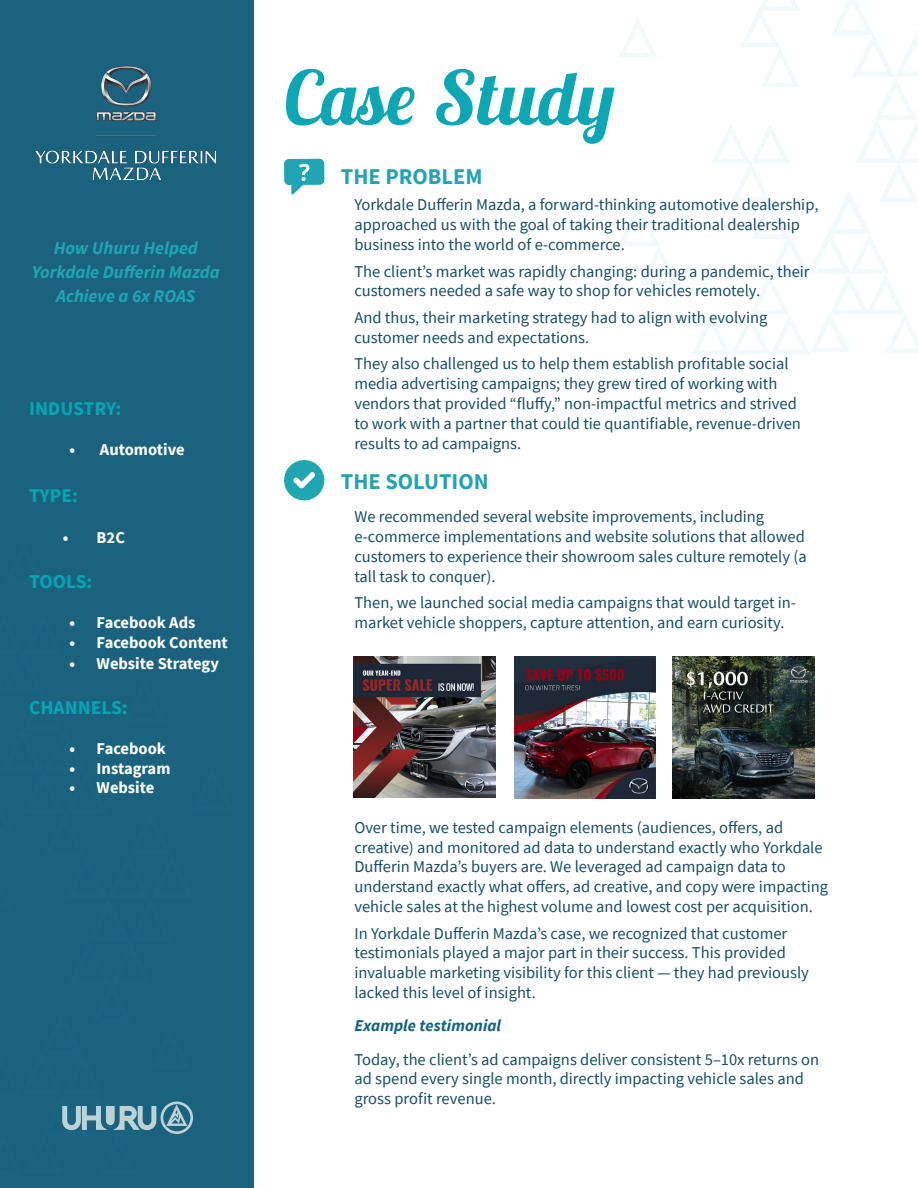
<style>
.page{position:relative;width:918px;height:1188px;background:#fff}
.page>*{position:absolute;margin:0;border:0;box-sizing:border-box;transform-origin:0 0}
.t1{font:75px "Lobster 1.3";letter-spacing:.01em;color:#0da6b5}
.t2{font:700 22.5px "Source Sans Pro";color:#26a2b4}
.t3{font:700 19.5px "Source Sans Pro";color:#03a6b4}
.t4{font:italic 700 18px/24px "Source Sans Pro";color:#1fa5b4;text-align:center}
.t5{font:16.5px/19.8px "Source Sans Pro";color:#174d61}
.t6{font:700 16.5px "Source Sans Pro";color:#fff}
.t7{font:italic 700 16.5px "Source Sans Pro";letter-spacing:.005em;color:#136280}
</style>
<div class="page">
<div style="left:0;top:0;width:254px;height:1188px;background:#1b627f"></div>
<svg style="left:619px;top:19px;width:38px;height:38px"></svg>
<svg style="left:618px;top:204px;width:60px;height:81px"></svg>
<svg style="left:692px;top:0;width:226px;height:354px"></svg>
<svg style="left:284px;top:159px;width:40px;height:36px"></svg>
<div style="left:284px;top:460px;width:40px;height:40px;background:#20a5b3;border-radius:50%"></div>
<svg style="left:293px;top:472px;width:22px;height:16px"></svg>
<svg style="left:62px;top:1101px;width:131px;height:33px"></svg>
<img style="left:36px;top:67px;width:180px;height:113px">
<img style="left:354px;top:656px;width:141px;height:142px">
<img style="left:514px;top:657px;width:142px;height:141px">
<img style="left:673px;top:657px;width:141px;height:141px">
<p class="t4" style="left:32px;top:236px;width:189px">How Uhuru Helped<br>Yorkdale Dufferin Mazda<br>Achieve a 6x ROAS</p>
<p class="t3" style="left:29px;top:396px;width:94px">INDUSTRY:</p>
<p class="t6" style="left:70px;top:438px;width:117px">• Automotive</p>
<p class="t3" style="left:29px;top:482px;width:50px">TYPE:</p>
<p class="t6" style="left:63px;top:526px;width:64px">• B2C</p>
<p class="t3" style="left:29px;top:568px;width:65px">TOOLS:</p>
<p class="t6" style="left:70px;top:611px;width:127px">• Facebook Ads</p>
<p class="t6" style="left:70px;top:631px;width:160px">• Facebook Content</p>
<p class="t6" style="left:70px;top:652px;width:151px">• Website Strategy</p>
<p class="t3" style="left:29px;top:694px;width:100px">CHANNELS:</p>
<p class="t6" style="left:70px;top:737px;width:98px">• Facebook</p>
<p class="t6" style="left:70px;top:757px;width:102px">• Instagram</p>
<p class="t6" style="left:70px;top:777px;width:86px">• Website</p>
<p class="t1" style="left:284px;top:50px;width:333px">Case Study</p>
<p class="t2" style="left:341px;top:161px;width:143px">THE PROBLEM</p>
<p class="t5" style="left:354px;top:195px;width:466px">Yorkdale Dufferin Mazda, a forward-thinking automotive dealership, approached us with the goal of taking their traditional dealership business into the world of e-commerce.</p>
<p class="t5" style="left:354px;top:261px;width:457px">The client’s market was rapidly changing: during a pandemic, their customers needed a safe way to shop for vehicles remotely.</p>
<p class="t5" style="left:354px;top:308px;width:415px">And thus, their marketing strategy had to align with evolving customer needs and expectations.</p>
<p class="t5" style="left:354px;top:354px;width:448px">They also challenged us to help them establish profitable social media advertising campaigns; they grew tired of working with vendors that provided “fluffy,” non-impactful metrics and strived to work with a partner that could tie quantifiable, revenue-driven results to ad campaigns.</p>
<p class="t2" style="left:341px;top:466px;width:149px">THE SOLUTION</p>
<p class="t5" style="left:354px;top:507px;width:454px">We recommended several website improvements, including e-commerce implementations and website solutions that allowed customers to experience their showroom sales culture remotely (a tall task to conquer).</p>
<p class="t5" style="left:354px;top:593px;width:443px">Then, we launched social media campaigns that would target in&shy;market vehicle shoppers, capture attention, and earn curiosity.</p>
<p class="t5" style="left:354px;top:817px;width:475px">Over time, we tested campaign elements (audiences, offers, ad creative) and monitored ad data to understand exactly who Yorkdale Dufferin Mazda’s buyers are. We leveraged ad campaign data to understand exactly what offers, ad creative, and copy were impacting vehicle sales at the highest volume and lowest cost per acquisition.</p>
<p class="t5" style="left:354px;top:923px;width:456px">In Yorkdale Dufferin Mazda’s case, we recognized that customer testimonials played a major part in their success. This provided invaluable marketing visibility for this client — they had previously lacked this level of insight.</p>
<p class="t7" style="left:354px;top:1015px;width:148px">Example testimonial</p>
<p class="t5" style="left:354px;top:1049px;width:466px">Today, the client’s ad campaigns deliver consistent 5–10x returns on ad spend every single month, directly impacting vehicle sales and gross profit revenue.</p>
</div>
